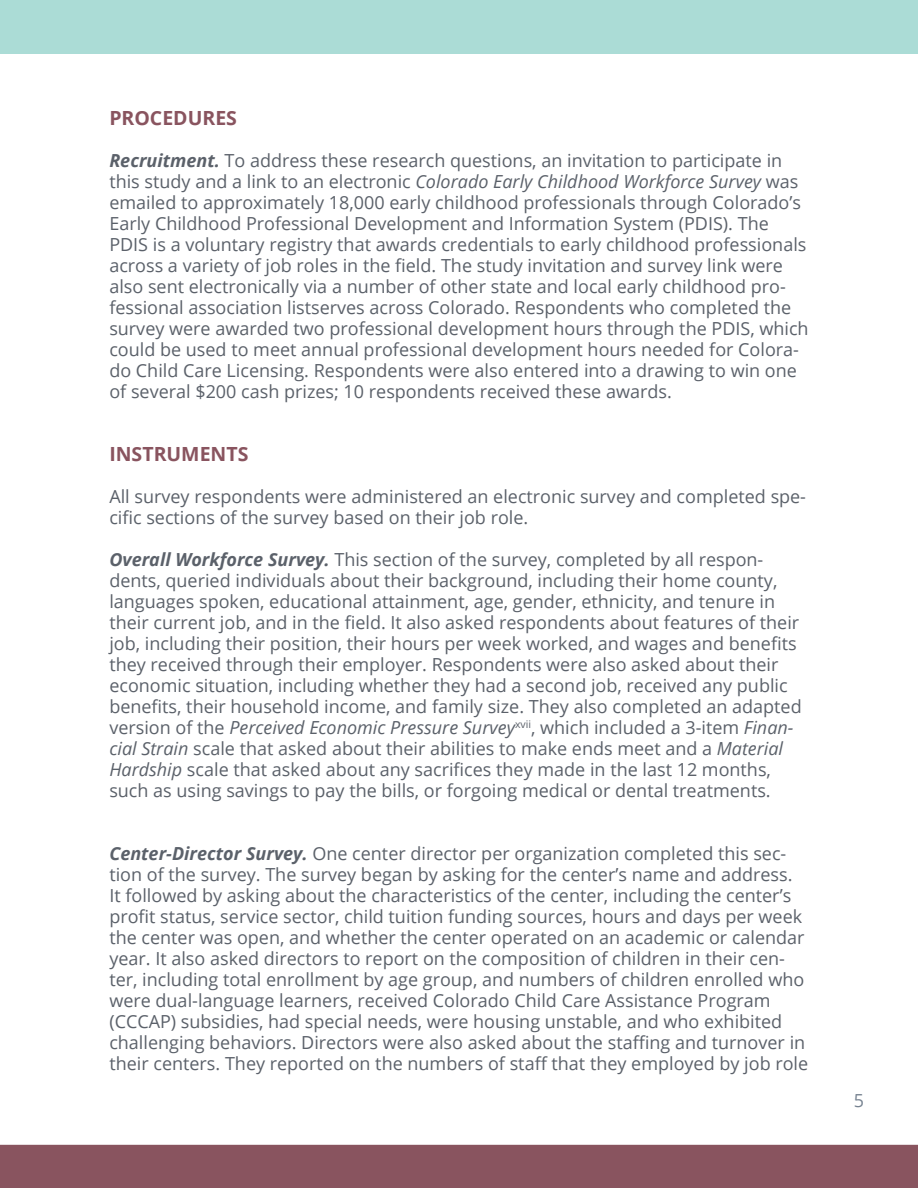
<style>
.page{position:relative;width:918px;height:1188px;background:#fff}
.page>*{position:absolute;margin:0;border:0;box-sizing:border-box;transform-origin:0 0}
.t1{font:700 19.5px "Open Sans";color:#89545f}
.t2{font:18px/21px "Open Sans";color:#5b616a}
.t3{font:18px "Open Sans";color:#778391}
.s1{font-weight:700;font-style:italic}
.s2{font-style:italic}
</style>
<div class="page">
<div style="left:0;top:0;width:918px;height:54px;background:#abdcd6"></div>
<div style="left:0;top:1145px;width:918px;height:43px;background:#89545f"></div>
<p class="t1" style="left:109px;top:104px;width:129px">PROCEDURES</p>
<p class="t2" style="left:109px;top:150px;width:701px"><span class="s1">Recruitment.</span> To address these research questions, an invitation to participate in this study and a link to an electronic <span class="s2">Colorado Early Childhood Workforce Survey</span> was emailed to approximately 18,000 early childhood professionals through Colorado’s Early Childhood Professional Development and Information System (PDIS). The PDIS is a voluntary registry that awards credentials to early childhood professionals across a variety of job roles in the field. The study invitation and survey link were also sent electronically via a number of other state and local early childhood pro&shy;fessional association listserves across Colorado. Respondents who completed the survey were awarded two professional development hours through the PDIS, which could be used to meet annual professional development hours needed for Colora&shy;do Child Care Licensing. Respondents were also entered into a drawing to win one of several $200 cash prizes; 10 respondents received these awards.</p>
<p class="t1" style="left:109px;top:440px;width:141px">INSTRUMENTS</p>
<p class="t2" style="left:109px;top:486px;width:698px">All survey respondents were administered an electronic survey and completed spe&shy;cific sections of the survey based on their job role.</p>
<p class="t2" style="left:109px;top:549px;width:694px"><span class="s1">Overall Workforce Survey.</span> This section of the survey, completed by all respon&shy;dents, queried individuals about their background, including their home county, languages spoken, educational attainment, age, gender, ethnicity, and tenure in their current job, and in the field. It also asked respondents about features of their job, including their position, their hours per week worked, and wages and benefits they received through their employer. Respondents were also asked about their economic situation, including whether they had a second job, received any public benefits, their household income, and family size. They also completed an adapted version of the <span class="s2">Perceived Economic Pressure Survey</span><sup>xvii</sup>, which included a 3-item <span class="s2">Finan&shy;cial Strain</span> scale that asked about their abilities to make ends meet and a <span class="s2">Material Hardship</span> scale that asked about any sacrifices they made in the last 12 months, such as using savings to pay the bills, or forgoing medical or dental treatments.</p>
<p class="t2" style="left:109px;top:843px;width:700px"><span class="s1">Center-Director Survey.</span> One center director per organization completed this sec&shy;tion of the survey. The survey began by asking for the center’s name and address.<br>It followed by asking about the characteristics of the center, including the center’s profit status, service sector, child tuition funding sources, hours and days per week the center was open, and whether the center operated on an academic or calendar year. It also asked directors to report on the composition of children in their cen&shy;ter, including total enrollment by age group, and numbers of children enrolled who were dual-language learners, received Colorado Child Care Assistance Program (CCCAP) subsidies, had special needs, were housing unstable, and who exhibited challenging behaviors. Directors were also asked about the staffing and turnover in their centers. They reported on the numbers of staff that they employed by job role</p>
<p class="t3" style="left:854px;top:1088px;width:12px">5</p>
</div>
